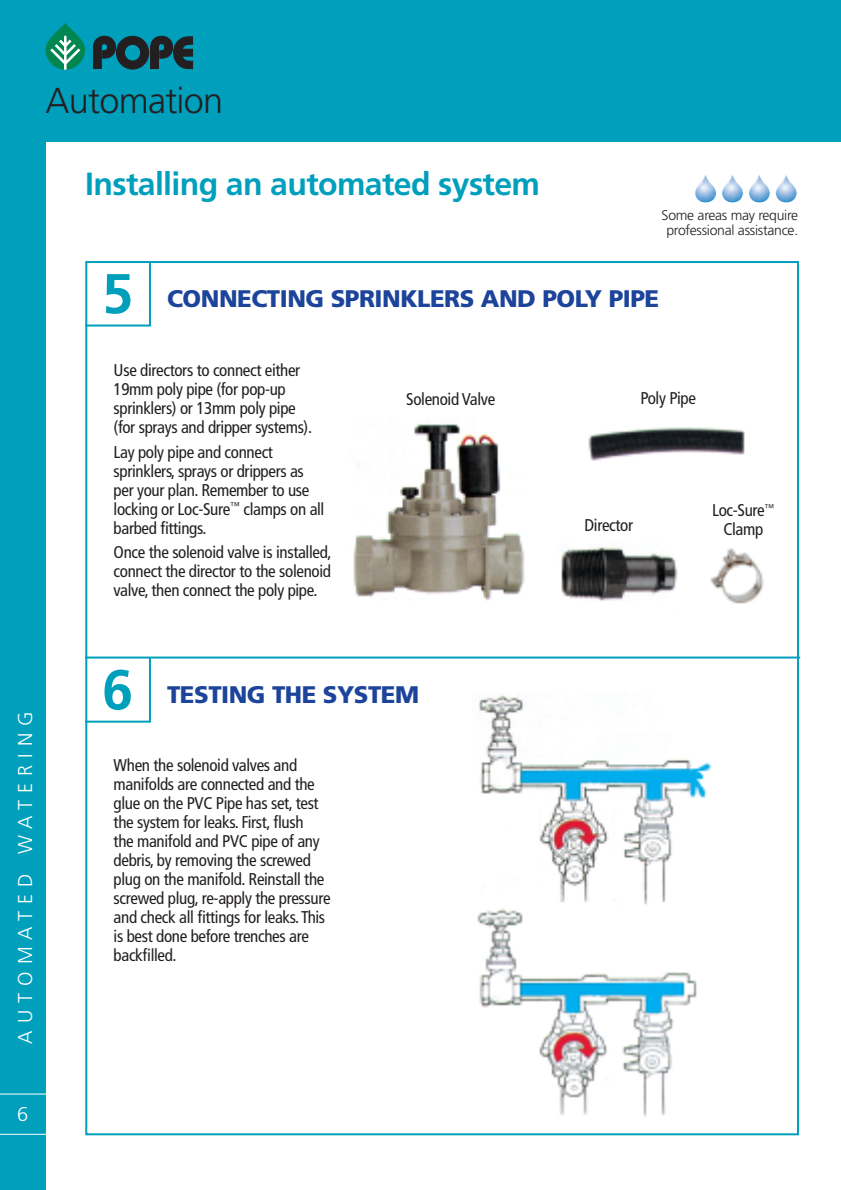
<style>
.page{position:relative;width:841px;height:1190px;background:#fff}
.page>*{position:absolute;margin:0;border:0;box-sizing:border-box;transform-origin:0 0}
.t1{font:700 56px "Frutiger";color:#009fbc}
.t2{font:300 36px "Frutiger";letter-spacing:-.02em;color:#231f20}
.t3{font:300 32.6px "Frutiger";color:#231f20}
.t4{font:700 32px "Frutiger";letter-spacing:-.02em;color:#009fbc}
.t5{font:900 24px "Frutiger";letter-spacing:-.02em;color:#1d449b}
.t6{font:300 20px "Frutiger";letter-spacing:.35em;color:#fff}
.t7{font:condensed 17px/19px "Frutiger";letter-spacing:-.02em;color:#231f20}
.t8{font:300 14px/14.8px "Frutiger";letter-spacing:-.02em;color:#231f20;text-align:center}
</style>
<div class="page">
<div style="left:0;top:0;width:839px;height:142px;background:#009fbc"></div>
<div style="left:0;top:0;width:46px;height:1190px;background:#009fbc"></div>
<svg style="left:93px;top:36px;width:100px;height:34px"></svg>
<svg style="left:46px;top:23px;width:39px;height:47px"></svg>
<hr style="left:0;top:1134px;width:63px;height:1px;background:#fff">
<hr style="left:0;top:1093px;width:63px;height:1px;background:#fff">
<hr style="left:839px;top:0;width:1px;height:142px;background:#009fbc">
<svg style="left:85px;top:655px;width:67px;height:68px"></svg>
<hr style="left:85px;top:656px;width:715px;height:2px;background:#009fbc">
<svg style="left:85px;top:261px;width:67px;height:66px"></svg>
<img style="left:695px;top:175px;width:21px;height:27px">
<img style="left:722px;top:175px;width:21px;height:27px">
<img style="left:749px;top:175px;width:20px;height:27px">
<img style="left:775px;top:175px;width:21px;height:27px">
<img style="left:588px;top:427px;width:157px;height:34px">
<img style="left:561px;top:547px;width:117px;height:54px">
<img style="left:353px;top:424px;width:172px;height:177px">
<img style="left:477px;top:908px;width:220px;height:209px">
<img style="left:478px;top:695px;width:234px;height:210px">
<img style="left:710px;top:548px;width:54px;height:56px">
<h3 class="t3" style="left:48px;top:72px;width:150px">DIY GUIDE</h3>
<h2 class="t2" style="left:46px;top:81px;width:179px">Automation</h2>
<h3 class="t4" style="left:85px;top:165px;width:456px">Installing an automated system</h3>
<p class="t8" style="left:661px;top:207px;width:138px">Some areas may require professional assistance.</p>
<h1 class="t1" style="left:102px;top:261px;width:33px">5</h1>
<h3 class="t5" style="left:167px;top:284px;width:493px">CONNECTING SPRINKLERS AND POLY PIPE</h3>
<p class="t7" style="left:114px;top:360px;width:200px">Use directors to connect either<br>19mm poly pipe (for pop-up sprinklers) or 13mm poly pipe (for sprays and dripper systems).</p>
<p class="t7" style="left:114px;top:442px;width:212px">Lay poly pipe and connect sprinklers, sprays or drippers as per your plan. Remember to use locking or Loc-Sure<sup>™</sup> clamps on all barbed fittings.</p>
<p class="t7" style="left:114px;top:543px;width:219px;text-align:justify">Once the solenoid valve is installed, connect the director to the solenoid valve, then connect the poly pipe.</p>
<p class="t7" style="left:406px;top:390px;width:91px">Solenoid Valve</p>
<p class="t7" style="left:640px;top:389px;width:57px">Poly Pipe</p>
<p class="t7" style="left:712px;top:501px;width:64px">Loc-Sure<sup>™</sup></p>
<p class="t7" style="left:584px;top:516px;width:50px">Director</p>
<p class="t7" style="left:723px;top:520px;width:41px">Clamp</p>
<p class="t6" style="left:14px;top:1043px;width:334px;rotate:-90deg">AUTOMATED WATERING</p>
<p class="t6" style="left:17px;top:1103px;width:13px">6</p>
<h1 class="t1" style="left:102px;top:657px;width:33px">6</h1>
<h3 class="t5" style="left:167px;top:680px;width:253px">TESTING THE SYSTEM</h3>
<p class="t7" style="left:114px;top:756px;width:218px">When the solenoid valves and manifolds are connected and the glue on the PVC Pipe has set, test the system for leaks. First, flush<br>the manifold and PVC pipe of any debris, by removing the screwed plug on the manifold. Reinstall the screwed plug, re-apply the pressure and check all fittings for leaks. This is best done before trenches are backfilled.</p>
</div>
